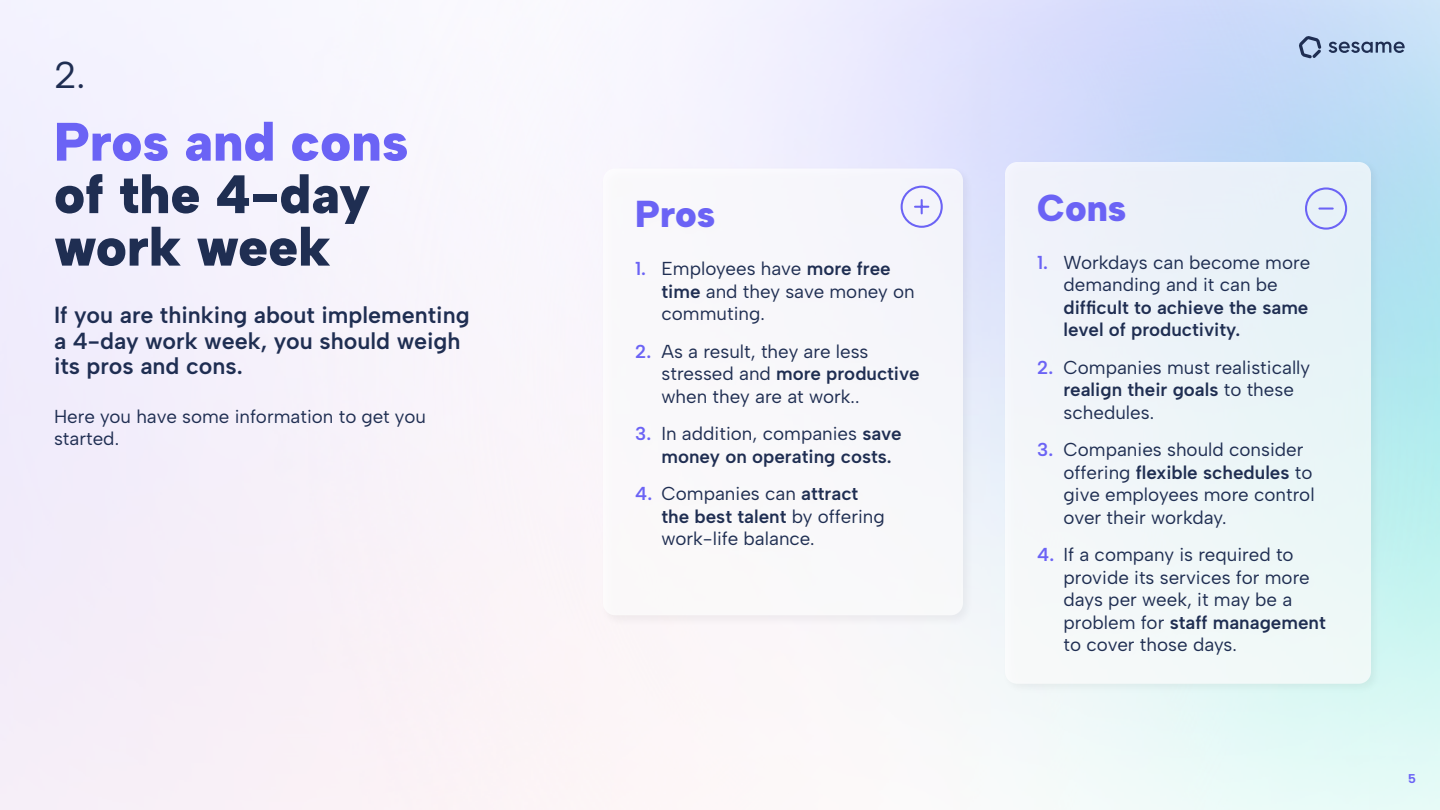
<style>
.page{position:relative;width:1440px;height:810px;background:#fff}
.page>*{position:absolute;margin:0;border:0;box-sizing:border-box;transform-origin:0 0}
.t1{font:900 54px/52.5px "Albert Sans";color:#1f2e52}
.t2{font:900 54px "Albert Sans";color:#6b63f5}
.t3{font:900 37.5px "Albert Sans";color:#6b63f5}
.t4{font:37.5px "Albert Sans";color:#1f2e52}
.t5{font:600 23.25px/25.5px "Albert Sans";color:#1f2e52}
.t6{font:18.75px/22.5px "Albert Sans";color:#1f2e52}
.t7{font:600 18.75px/22.5px "Albert Sans";color:#1f2e52}
.t8{font:700 12.75px "Albert Sans";color:#6b63f5}
.s1{font-weight:600;color:#6b63f5}
.s2{font-weight:600}
.s3{color:#6b63f5}
.s4{font-weight:400}
</style>
<div class="page">
<div style="left:599px;top:165px;width:375px;height:462px;background:#000;opacity:.07"></div>
<div style="left:603px;top:169px;width:360px;height:446px;background:#f8f8fa;border-radius:12px"></div>
<div style="left:1001px;top:158px;width:381px;height:537px;background:#000;opacity:.07"></div>
<div style="left:1005px;top:162px;width:366px;height:522px;background:#eef5f8;border-radius:12px"></div>
<svg style="left:900px;top:185px;width:43px;height:43px"></svg>
<svg style="left:1305px;top:187px;width:43px;height:43px"></svg>
<svg style="left:1329px;top:41px;width:76px;height:12px"></svg>
<svg style="left:1299px;top:36px;width:22px;height:22px"></svg>
<h2 class="t4" style="left:54px;top:52px;width:33px">2.</h2>
<h1 class="t2" style="left:54px;top:109px;width:356px">Pros and cons</h1>
<h1 class="t1" style="left:54px;top:168px;width:318px">of the 4-day work week</h1>
<p class="t5" style="left:54px;top:303px;width:417px">If you are thinking about implementing a 4-day work week, you should weigh its pros and cons.</p>
<p class="t6" style="left:54px;top:405px;width:374px">Here you have some information to get you started.</p>
<h2 class="t3" style="left:635px;top:191px;width:81px">Pros</h2>
<p class="t6" style="left:662px;top:257px;width:255px;text-indent:-26px"><span class="s1">1.</span> Employees have <span class="s2">more free time</span> and they save money on commuting.</p>
<p class="t6" style="left:662px;top:340px;width:260px;text-indent:-26px"><span class="s1">2.</span> As a result, they are less stressed and <span class="s2">more productive </span>when they are at work..</p>
<p class="t7" style="left:662px;top:422px;width:242px;text-indent:-26px"><span class="s3">3.</span> <span class="s4">In addition, companies</span> save money on operating costs.</p>
<p class="t6" style="left:662px;top:482px;width:225px;text-indent:-26px"><span class="s1">4.</span> Companies can <span class="s2">attract the best talent</span> by offering work-life balance.</p>
<h2 class="t3" style="left:1037px;top:185px;width:91px">Cons</h2>
<p class="t6" style="left:1037px;top:251px;width:275px;text-align:center"><span class="s1">1.</span> Workdays can become more demanding and it can be</p>
<p class="t7" style="left:1064px;top:296px;width:246px">difficult to achieve the same level of productivity.</p>
<p class="t6" style="left:1064px;top:356px;width:248px;text-indent:-26px"><span class="s1">2.</span> Companies must realistically <span class="s2">realign their goals</span> to these schedules.</p>
<p class="t6" style="left:1064px;top:438px;width:253px;text-indent:-26px"><span class="s1">3.</span> Companies should consider offering <span class="s2">flexible schedules</span> to give employees more control over their workday.</p>
<p class="t6" style="left:1064px;top:543px;width:264px;text-indent:-26px"><span class="s1">4.</span> If a company is required to provide its services for more days per week, it may be a problem for <span class="s2">staff management </span>to cover those days.</p>
<p class="t8" style="left:1408px;top:771px;width:9px">5</p>
</div>
